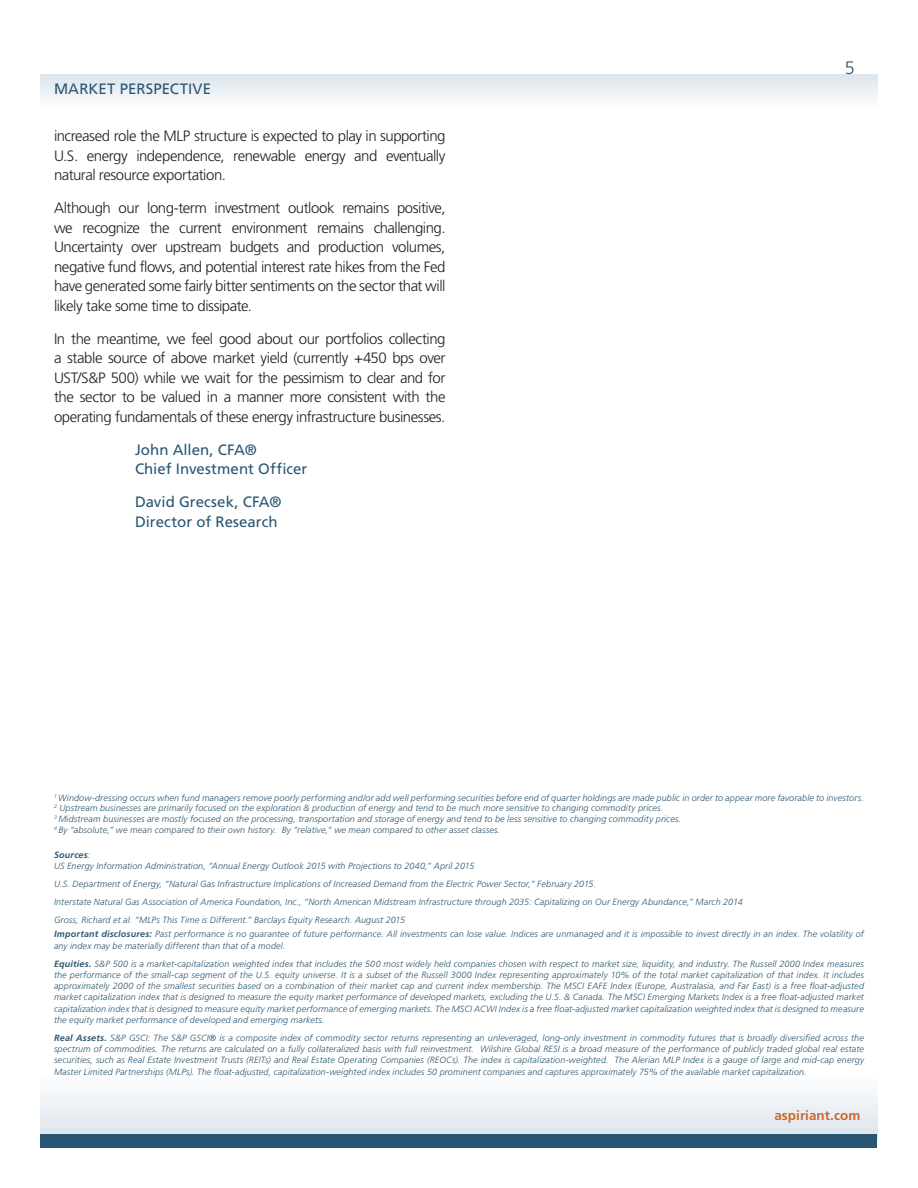
<style>
.page{position:relative;width:918px;height:1188px;background:#fff}
.page>*{position:absolute;margin:0;border:0;box-sizing:border-box;transform-origin:0 0}
.t1{font:300 18px "Frutiger LT";color:#285674}
.Subtitle{font:300 15px/19.5px "Frutiger LT";letter-spacing:-.03em;color:#231f20;text-align:justify}
.t2{font:15px "Frutiger LT";letter-spacing:.005em;color:#285674}
.t3{font:15px "Frutiger LT";letter-spacing:.01em;color:#2d5672}
.t4{font:700 13.5px "Frutiger LT";letter-spacing:.005em;color:#cb692c}
.t5{font:italic 300 9px/11.2px "Frutiger LT";letter-spacing:.015em;color:#2d5672;text-align:justify}
.t6{font:italic 700 9px "Frutiger LT";letter-spacing:.025em;color:#2d5672}
.s1{font-weight:300}
.s2{font-weight:700}
</style>
<div class="page">
<div style="left:40px;top:978px;width:838px;height:162px;background:linear-gradient(to bottom,#fff,#e9eef3)"></div>
<div style="left:40px;top:74px;width:838px;height:83px;background:linear-gradient(to bottom,#e7edf2,#fff)"></div>
<div style="left:40px;top:1134px;width:838px;height:14px;background:#285674"></div>
<h2 class="t3" style="left:54px;top:80px;width:159px">MARKET PERSPECTIVE</h2>
<p class="Subtitle" style="left:54px;top:126px;width:393px">increased role the MLP structure is expected to play in supporting U.S. energy independence, renewable energy and eventually natural resource exportation.</p>
<p class="Subtitle" style="left:54px;top:198px;width:393px">Although our long-term investment outlook remains positive, we recognize the current environment remains challenging.<br>Uncertainty over upstream budgets and production volumes, negative fund flows, and potential interest rate hikes from the Fed have generated some fairly bitter sentiments on the sector that will likely take some time to dissipate.</p>
<p class="Subtitle" style="left:54px;top:329px;width:393px">In the meantime, we feel good about our portfolios collecting a stable source of above market yield (currently +450 bps over UST/S&amp;P 500) while we wait for the pessimism to clear and for the sector to be valued in a manner more consistent with the operating fundamentals of these energy infrastructure businesses.</p>
<p class="t2" style="left:135px;top:441px;width:123px">John Allen, CFA®</p>
<p class="t2" style="left:135px;top:460px;width:174px">Chief Investment Officer</p>
<p class="t2" style="left:135px;top:493px;width:148px">David Grecsek, CFA®</p>
<p class="t2" style="left:135px;top:513px;width:144px">Director of Research</p>
<h1 class="t1" style="left:845px;top:58px;width:12px">5</h1>
<p class="t5" style="left:54px;top:792px;width:811px"><sup>1</sup> Window-dressing occurs when fund managers remove poorly performing and/or add well performing securities before end of quarter holdings are made public in order to appear more favorable to investors.</p>
<p class="t5" style="left:54px;top:803px;width:611px"><sup>2</sup> Upstream businesses are primarily focused on the exploration &amp; production of energy and tend to be much more sensitive to changing commodity prices.</p>
<p class="t5" style="left:54px;top:814px;width:629px"><sup>3</sup> Midstream businesses are mostly focused on the processing, transportation and storage of energy and tend to be less sensitive to changing commodity prices.</p>
<p class="t5" style="left:54px;top:824px;width:448px"><sup>4</sup> By “absolute,” we mean compared to their own history. By “relative,” we mean compared to other asset classes.</p>
<p class="t6" style="left:54px;top:850px;width:38px">Sources<span class="s1">:</span></p>
<p class="t5" style="left:54px;top:861px;width:422px">US Energy Information Administration, “Annual Energy Outlook 2015 with Projections to 2040,” April 2015</p>
<p class="t5" style="left:54px;top:879px;width:544px">U.S. Department of Energy, “Natural Gas Infrastructure Implications of Increased Demand from the Electric Power Sector,” February 2015.</p>
<p class="t5" style="left:54px;top:897px;width:690px">Interstate Natural Gas Association of America Foundation, Inc., “North American Midstream Infrastructure through 2035: Capitalizing on Our Energy Abundance,” March 2014</p>
<p class="t5" style="left:54px;top:915px;width:353px">Gross, Richard et al. “MLPs This Time is Different.” Barclays Equity Research. August 2015</p>
<p class="t5" style="left:54px;top:929px;width:811px"><span class="s2">Important disclosures:</span> Past performance is no guarantee of future performance. All investments can lose value. Indices are unmanaged and it is impossible to invest directly in an index. The volatility of any index may be materially different than that of a model.</p>
<p class="t5" style="left:54px;top:958px;width:812px"><span class="s2">Equities.</span> S&amp;P 500 is a market-capitalization weighted index that includes the 500 most widely held companies chosen with respect to market size, liquidity, and industry. The Russell 2000 Index measures the performance of the small-cap segment of the U.S. equity universe. It is a subset of the Russell 3000 Index representing approximately 10% of the total market capitalization of that index. It includes approximately 2000 of the smallest securities based on a combination of their market cap and current index membership. The MSCI EAFE Index (Europe, Australasia, and Far East) is a free float-adjusted market capitalization index that is designed to measure the equity market performance of developed markets, excluding the U.S. &amp; Canada. The MSCI Emerging Markets Index is a free float-adjusted market capitalization index that is designed to measure equity market performance of emerging markets. The MSCI ACWI Index is a free float-adjusted market capitalization weighted index that is designed to measure the equity market performance of developed and emerging markets.</p>
<p class="t5" style="left:54px;top:1032px;width:812px"><span class="s2">Real Assets.</span> S&amp;P GSCI: The S&amp;P GSCI® is a composite index of commodity sector returns representing an unleveraged, long-only investment in commodity futures that is broadly diversified across the spectrum of commodities. The returns are calculated on a fully collateralized basis with full reinvestment. Wilshire Global RESI is a broad measure of the performance of publicly traded global real estate securities, such as Real Estate Investment Trusts (REITs) and Real Estate Operating Companies (REOCs). The index is capitalization-weighted. The Alerian MLP Index is a gauge of large and mid-cap energy Master Limited Partnerships (MLPs). The float-adjusted, capitalization-weighted index includes 50 prominent companies and captures approximately 75% of the available market capitalization.</p>
<h3 class="t4" style="left:774px;top:1107px;width:87px">aspiriant.com</h3>
</div>
